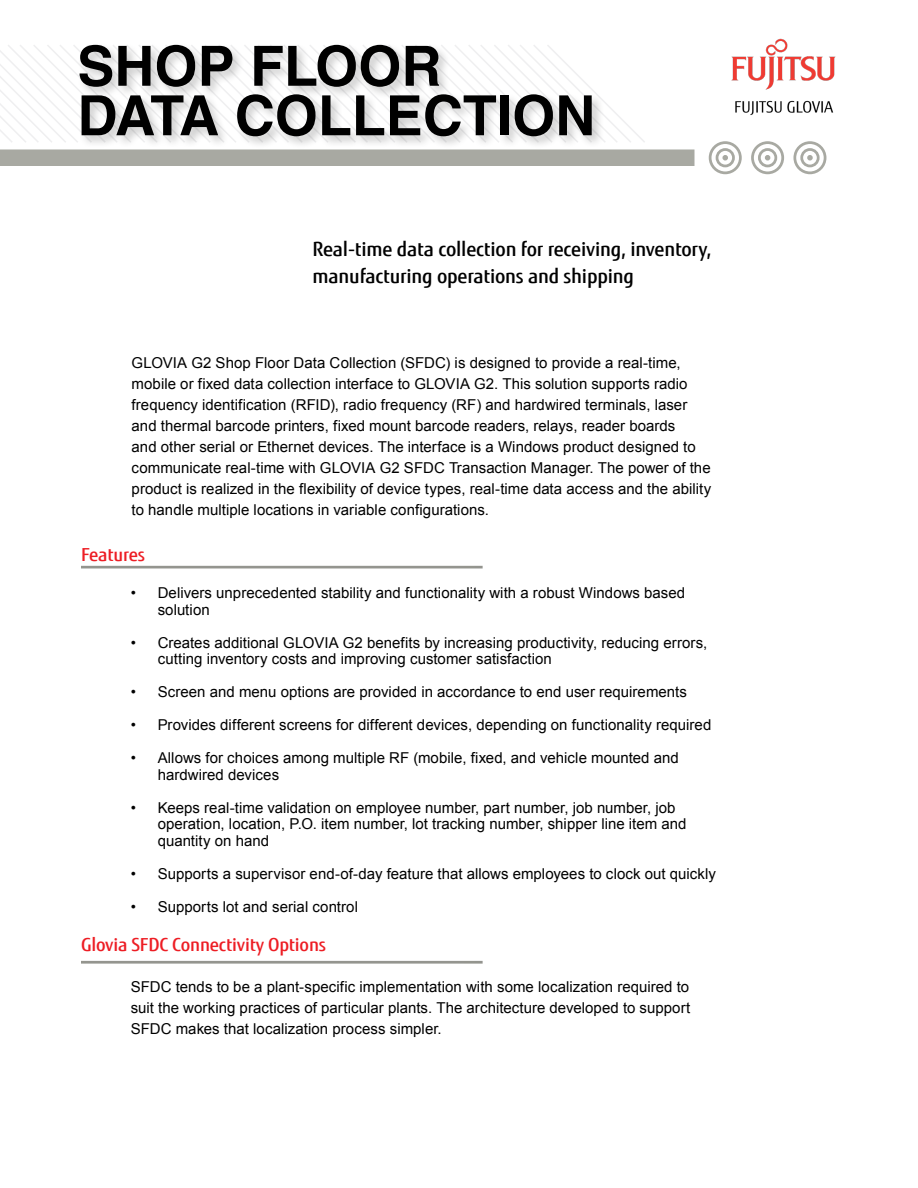
<style>
.page{position:relative;width:918px;height:1188px;background:#fff}
.page>*{position:absolute;margin:0;border:0;box-sizing:border-box;transform-origin:0 0}
.t1{font:700 55.5px/49.5px "Helvetica LT Std";color:#000}
.t2{font:500 19.5px/27px "Fujitsu Sans";letter-spacing:-.01em;color:#000}
.t3{font:500 18px "Fujitsu Sans";letter-spacing:-.01em;color:#ed1d24}
.t4{font:15px/21px "Arial";letter-spacing:.005em;color:#000}
</style>
<div class="page">
<svg style="left:0;top:45px;width:645px;height:97px"></svg>
<div style="left:76px;top:41px;width:529px;height:108px;background:#000;opacity:.2"></div>
<div style="left:0;top:149px;width:694px;height:17px;background:#a8a9a2"></div>
<div style="left:709px;top:141px;width:33px;height:33px;border:3px solid #a8a9a2;border-radius:50%"></div>
<div style="left:716px;top:148px;width:19px;height:19px;border:3px solid #a8a9a2;border-radius:50%"></div>
<svg style="left:722px;top:155px;width:6px;height:6px"></svg>
<div style="left:751px;top:141px;width:33px;height:33px;border:3px solid #a8a9a2;border-radius:50%"></div>
<div style="left:758px;top:148px;width:19px;height:19px;border:3px solid #a8a9a2;border-radius:50%"></div>
<svg style="left:765px;top:155px;width:5px;height:6px"></svg>
<div style="left:793px;top:141px;width:33px;height:33px;border:3px solid #a8a9a2;border-radius:50%"></div>
<div style="left:800px;top:148px;width:20px;height:19px;border:3px solid #a8a9a2;border-radius:50%"></div>
<svg style="left:807px;top:155px;width:6px;height:6px"></svg>
<div style="left:68px;top:555px;width:427px;height:15px;background:#000;opacity:.13"></div>
<div style="left:68px;top:950px;width:427px;height:15px;background:#000;opacity:.13"></div>
<img style="left:731px;top:38px;width:105px;height:77px">
<h1 class="t1" style="left:77px;top:41px;width:520px">SHOP FLOOR<br>DATA COLLECTION</h1>
<h2 class="t2" style="left:313px;top:236px;width:400px">Real-time data collection for receiving, inventory, manufacturing operations and shipping</h2>
<p class="t4" style="left:132px;top:353px;width:581px">GLOVIA G2 Shop Floor Data Collection (SFDC) is designed to provide a real-time, mobile or fixed data collection interface to GLOVIA G2. This solution supports radio frequency identification (RFID), radio frequency (RF) and hardwired terminals, laser and thermal barcode printers, fixed mount barcode readers, relays, reader boards<br>and other serial or Ethernet devices. The interface is a Windows product designed to communicate real-time with GLOVIA G2 SFDC Transaction Manager. The power of the product is realized in the flexibility of device types, real-time data access and the ability to handle multiple locations in variable configurations.</p>
<p class="t3" style="left:81px;top:543px;width:66px">Features</p>
<p class="t4" style="left:158px;top:585px;width:529px;line-height:16.5px;text-indent:-27px">• Delivers unprecedented stability and functionality with a robust Windows based solution</p>
<p class="t4" style="left:158px;top:635px;width:551px;line-height:16.5px;text-indent:-27px">• Creates additional GLOVIA G2 benefits by increasing productivity, reducing errors, cutting inventory costs and improving customer satisfaction</p>
<p class="t4" style="left:131px;top:682px;width:558px">• Screen and menu options are provided in accordance to end user requirements</p>
<p class="t4" style="left:131px;top:715px;width:582px">• Provides different screens for different devices, depending on functionality required</p>
<p class="t4" style="left:158px;top:750px;width:523px;line-height:16.5px;text-indent:-27px">• Allows for choices among multiple RF (mobile, fixed, and vehicle mounted and hardwired devices</p>
<p class="t4" style="left:158px;top:800px;width:530px;line-height:16.5px;text-indent:-27px">• Keeps real-time validation on employee number, part number, job number, job operation, location, P.O. item number, lot tracking number, shipper line item and quantity on hand</p>
<p class="t4" style="left:131px;top:863px;width:587px">• Supports a supervisor end-of-day feature that allows employees to clock out quickly</p>
<p class="t4" style="left:131px;top:896px;width:229px">• Supports lot and serial control</p>
<p class="t3" style="left:81px;top:934px;width:247px">Glovia SFDC Connectivity Options</p>
<p class="t4" style="left:131px;top:977px;width:561px;text-align:justify">SFDC tends to be a plant-specific implementation with some localization required to suit the working practices of particular plants. The architecture developed to support SFDC makes that localization process simpler.</p>
</div>
